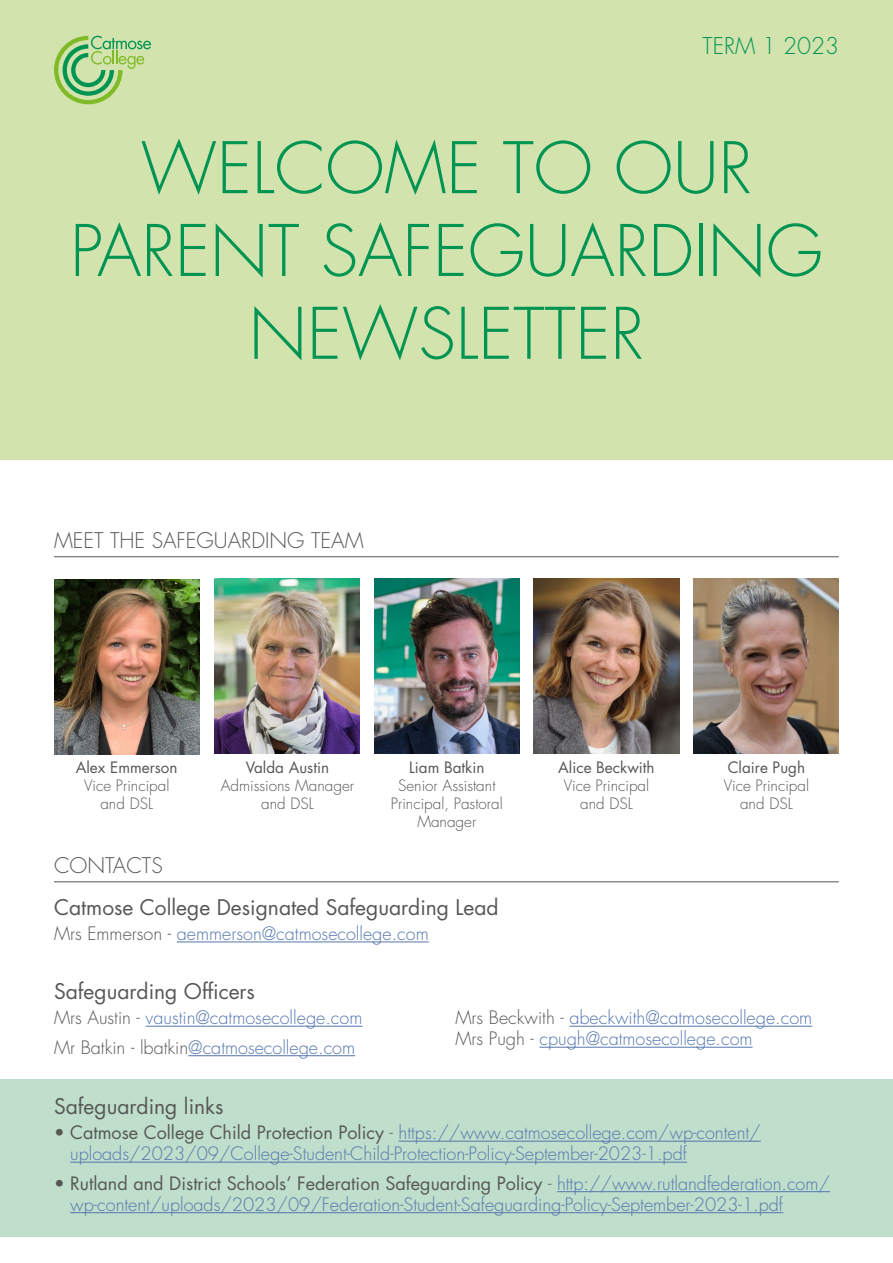
<style>
.page{position:relative;width:893px;height:1263px;background:#fff}
.page>*{position:absolute;margin:0;border:0;box-sizing:border-box;transform-origin:0 0}
.t1{font:300 69px/82.8px "Futura Std";color:#009453;text-align:center}
.t2{font:300 22.5px "Futura Std";color:#009453}
.t3{font:21px "Futura Std";color:#575756}
.t4{font:300 21px "Futura Std";color:#575756}
.t5{font:300 18px/21px "Futura Std";color:#5576af}
.t6{font:300 15.3px/18px "Futura Std";color:#575756;text-align:center}
.t7{font:15.3px "Futura Std";color:#575756}
.s1{color:#575756}
.s2{font-weight:400;color:#575756}
</style>
<div class="page">
<div style="left:0;top:0;width:893px;height:459px;background:#d2e3ae"></div>
<div style="left:0;top:1079px;width:893px;height:157px;background:#bfdecb"></div>
<svg style="left:54px;top:36px;width:97px;height:68px"></svg>
<img style="left:214px;top:578px;width:146px;height:176px">
<img style="left:374px;top:578px;width:146px;height:176px">
<img style="left:534px;top:578px;width:145px;height:176px">
<img style="left:694px;top:578px;width:145px;height:175px">
<img style="left:54px;top:579px;width:145px;height:175px">
<hr style="left:177px;top:941px;width:252px;height:1px;background:#5576af">
<hr style="left:146px;top:1026px;width:216px;height:1px;background:#5576af">
<hr style="left:188px;top:1055px;width:167px;height:1px;background:#5576af">
<hr style="left:569px;top:1026px;width:243px;height:1px;background:#5576af">
<hr style="left:539px;top:1047px;width:214px;height:1px;background:#5576af">
<hr style="left:54px;top:556px;width:785px;height:1px;background:#575756">
<hr style="left:54px;top:881px;width:785px;height:1px;background:#575756">
<hr style="left:399px;top:1141px;width:362px;height:1px;background:#5576af">
<hr style="left:70px;top:1162px;width:617px;height:1px;background:#5576af">
<hr style="left:557px;top:1191px;width:273px;height:1px;background:#5576af">
<hr style="left:70px;top:1212px;width:713px;height:1px;background:#5576af">
<p class="t2" style="left:703px;top:32px;width:138px">TERM 1 2023</p>
<h1 class="t1" style="left:70px;top:129px;width:754px">WELCOME TO OUR<br>PARENT SAFEGUARDING<br>NEWSLETTER</h1>
<p class="t4" style="left:54px;top:528px;width:311px">MEET THE SAFEGUARDING TEAM</p>
<p class="t7" style="left:76px;top:758px;width:103px">Alex Emmerson</p>
<p class="t6" style="left:84px;top:777px;width:87px">Vice Principal and DSL</p>
<p class="t4" style="left:54px;top:853px;width:110px">CONTACTS</p>
<p class="t7" style="left:246px;top:757px;width:85px">Valda Austin</p>
<p class="t6" style="left:221px;top:777px;width:135px">Admissions Manager and DSL</p>
<p class="t7" style="left:409px;top:757px;width:77px">Liam Batkin</p>
<p class="t6" style="left:391px;top:777px;width:113px">Senior Assistant<br>Principal, Pastoral<br>Manager</p>
<p class="t7" style="left:558px;top:757px;width:98px">Alice Beckwith</p>
<p class="t6" style="left:564px;top:777px;width:87px">Vice Principal and DSL</p>
<p class="t7" style="left:728px;top:757px;width:79px">Claire Pugh</p>
<p class="t6" style="left:724px;top:777px;width:87px">Vice Principal and DSL</p>
<p class="t3" style="left:54px;top:894px;width:446px">Catmose College Designated Safeguarding Lead</p>
<p class="t5" style="left:54px;top:923px;width:376px"><span class="s1">Mrs Emmerson -</span> aemmerson@catmosecollege.com</p>
<p class="t3" style="left:54px;top:978px;width:203px">Safeguarding Officers</p>
<p class="t5" style="left:54px;top:1003px;width:310px;line-height:29.5px"><span class="s1">Mrs Austin -</span> vaustin@catmosecollege.com<br><span class="s1">Mr Batkin - lbatkin</span>@catmosecollege.com</p>
<p class="t5" style="left:455px;top:1008px;width:358px"><span class="s1">Mrs Beckwith -</span> abeckwith@catmosecollege.com<br><span class="s1">Mrs Pugh -</span> cpugh@catmosecollege.com</p>
<p class="t3" style="left:54px;top:1093px;width:171px">Safeguarding links</p>
<p class="t5" style="left:70px;top:1123px;width:692px;text-indent:-16px"><span class="s2">• Catmose College Child Protection Policy</span> <span class="s1">-</span> https://www.catmosecollege.com/wp-content/ uploads/2023/09/College-Student-Child-Protection-Policy-September-2023-1.pdf</p>
<p class="t5" style="left:70px;top:1173px;width:761px;text-indent:-16px"><span class="s2">• Rutland and District Schools’ Federation Safeguarding Policy</span> <span class="s1">-</span> http://www.rutlandfederation.com/ wp-content/uploads/2023/09/Federation-Student-Safeguarding-Policy-September-2023-1.pdf</p>
</div>
